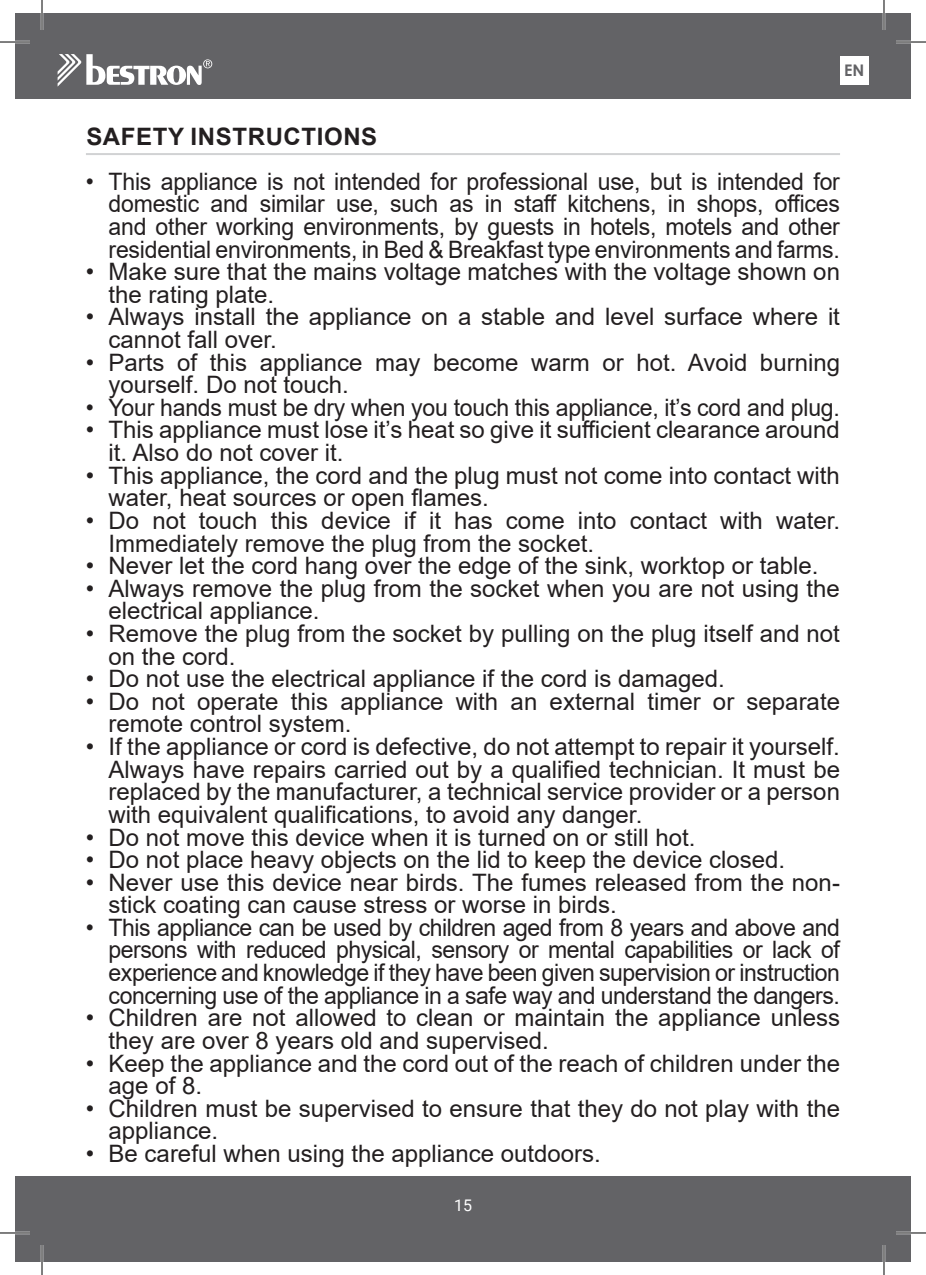
<style>
.page{position:relative;width:926px;height:1275px;background:#fff}
.page>*{position:absolute;margin:0;border:0;box-sizing:border-box;transform-origin:0 0}
.t1{font:24px/22.6px "Arial";color:#231f20}
.t2{font:24px/22.6px "Arial";color:#231f20;text-align:justify;scale:.96 1}
.t3{font:700 24px "Arial";letter-spacing:.025em;color:#231f20}
.t4{font:16px "Roboto";color:#fff}
.t5{font:700 16px "Century Gothic";color:#636366}
</style>
<div class="page">
<div style="left:15px;top:14px;width:896px;height:85px;background:#636366"></div>
<div style="left:15px;top:1176px;width:896px;height:85px;background:#636366"></div>
<svg style="left:58px;top:54px;width:154px;height:32px"></svg>
<div style="left:840px;top:56px;width:28px;height:29px;background:#fff"></div>
<hr style="left:86px;top:153px;width:754px;height:2px;background:#d1d2d4">
<hr style="left:0;top:41px;width:30px;height:2px;background:#fff">
<hr style="left:896px;top:41px;width:30px;height:2px;background:#fff">
<hr style="left:0;top:1231px;width:30px;height:3px;background:#fff">
<hr style="left:896px;top:1231px;width:30px;height:3px;background:#fff">
<hr style="left:41px;top:0;width:2px;height:30px;background:#fff">
<hr style="left:41px;top:1245px;width:2px;height:30px;background:#fff">
<hr style="left:883px;top:0;width:2px;height:30px;background:#fff">
<hr style="left:883px;top:1245px;width:2px;height:30px;background:#fff">
<hr style="left:0;top:42px;width:30px;height:1px;background:#000">
<hr style="left:896px;top:42px;width:30px;height:1px;background:#000">
<hr style="left:0;top:1232px;width:30px;height:1px;background:#000">
<hr style="left:896px;top:1232px;width:30px;height:1px;background:#000">
<hr style="left:42px;top:0;width:1px;height:30px;background:#000">
<hr style="left:42px;top:1245px;width:1px;height:30px;background:#000">
<hr style="left:884px;top:0;width:1px;height:30px;background:#000">
<hr style="left:884px;top:1245px;width:1px;height:30px;background:#000">
<p class="t5" style="left:844px;top:58px;width:22px">EN</p>
<p class="t3" style="left:86px;top:119px;width:292px">SAFETY INSTRUCTIONS</p>
<p class="t2" style="left:109px;top:170px;width:763px;text-indent:-23px">• This appliance is not intended for professional use, but is intended for domestic and similar use, such as in staff kitchens, in shops, offices and other working environments, by guests in hotels, motels and other residential environments, in Bed &amp; Breakfast type environments and farms.</p>
<p class="t1" style="left:109px;top:260px;width:733px;text-indent:-23px">• Make sure that the mains voltage matches with the voltage shown on the rating plate.</p>
<p class="t1" style="left:109px;top:305px;width:733px;text-indent:-23px">• Always install the appliance on a stable and level surface where it cannot fall over.</p>
<p class="t1" style="left:109px;top:351px;width:733px;text-indent:-23px">• Parts of this appliance may become warm or hot. Avoid burning yourself. Do not touch.</p>
<p class="t2" style="left:86px;top:396px;width:787px">• Your hands must be dry when you touch this appliance, it’s cord and plug.</p>
<p class="t1" style="left:109px;top:418px;width:733px;text-indent:-23px">• This appliance must lose it’s heat so give it sufficient clearance around it. Also do not cover it.</p>
<p class="t1" style="left:109px;top:464px;width:733px;text-indent:-23px">• This appliance, the cord and the plug must not come into contact with water, heat sources or open flames.</p>
<p class="t1" style="left:109px;top:509px;width:733px;text-indent:-23px">• Do not touch this device if it has come into contact with water.<br>Immediately remove the plug from the socket.</p>
<p class="t1" style="left:86px;top:554px;width:734px">• Never let the cord hang over the edge of the sink, worktop or table.</p>
<p class="t1" style="left:109px;top:577px;width:733px;text-indent:-23px">• Always remove the plug from the socket when you are not using the electrical appliance.</p>
<p class="t1" style="left:109px;top:622px;width:733px;text-indent:-23px">• Remove the plug from the socket by pulling on the plug itself and not on the cord.</p>
<p class="t1" style="left:86px;top:667px;width:640px">• Do not use the electrical appliance if the cord is damaged.</p>
<p class="t1" style="left:109px;top:690px;width:733px;text-indent:-23px">• Do not operate this appliance with an external timer or separate remote control system.</p>
<p class="t1" style="left:109px;top:735px;width:733px;text-align:justify;text-indent:-23px">• If the appliance or cord is defective, do not attempt to repair it yourself.<br>Always have repairs carried out by a qualified technician. It must be replaced by the manufacturer, a technical service provider or a person with equivalent qualifications, to avoid any danger.</p>
<p class="t1" style="left:86px;top:825px;width:611px">• Do not move this device when it is turned on or still hot.</p>
<p class="t1" style="left:86px;top:848px;width:701px">• Do not place heavy objects on the lid to keep the device closed.</p>
<p class="t1" style="left:109px;top:871px;width:733px;text-indent:-23px">• Never use this device near birds. The fumes released from the non&shy;stick coating can cause stress or worse in birds.</p>
<p class="t2" style="left:109px;top:916px;width:763px;text-indent:-23px">• This appliance can be used by children aged from 8 years and above and persons with reduced physical, sensory or mental capabilities or lack of experience and knowledge if they have been given supervision or instruction concerning use of the appliance in a safe way and understand the dangers.</p>
<p class="t1" style="left:109px;top:1006px;width:733px;text-indent:-23px">• Children are not allowed to clean or maintain the appliance unless they are over 8 years old and supervised.</p>
<p class="t1" style="left:109px;top:1051px;width:733px;text-indent:-23px">• Keep the appliance and the cord out of the reach of children under the age of 8.</p>
<p class="t1" style="left:109px;top:1096px;width:733px;text-indent:-23px">• Children must be supervised to ensure that they do not play with the appliance.</p>
<p class="t1" style="left:86px;top:1142px;width:516px">• Be careful when using the appliance outdoors.</p>
<p class="t4" style="left:454px;top:1193px;width:19px">15</p>
</div>
